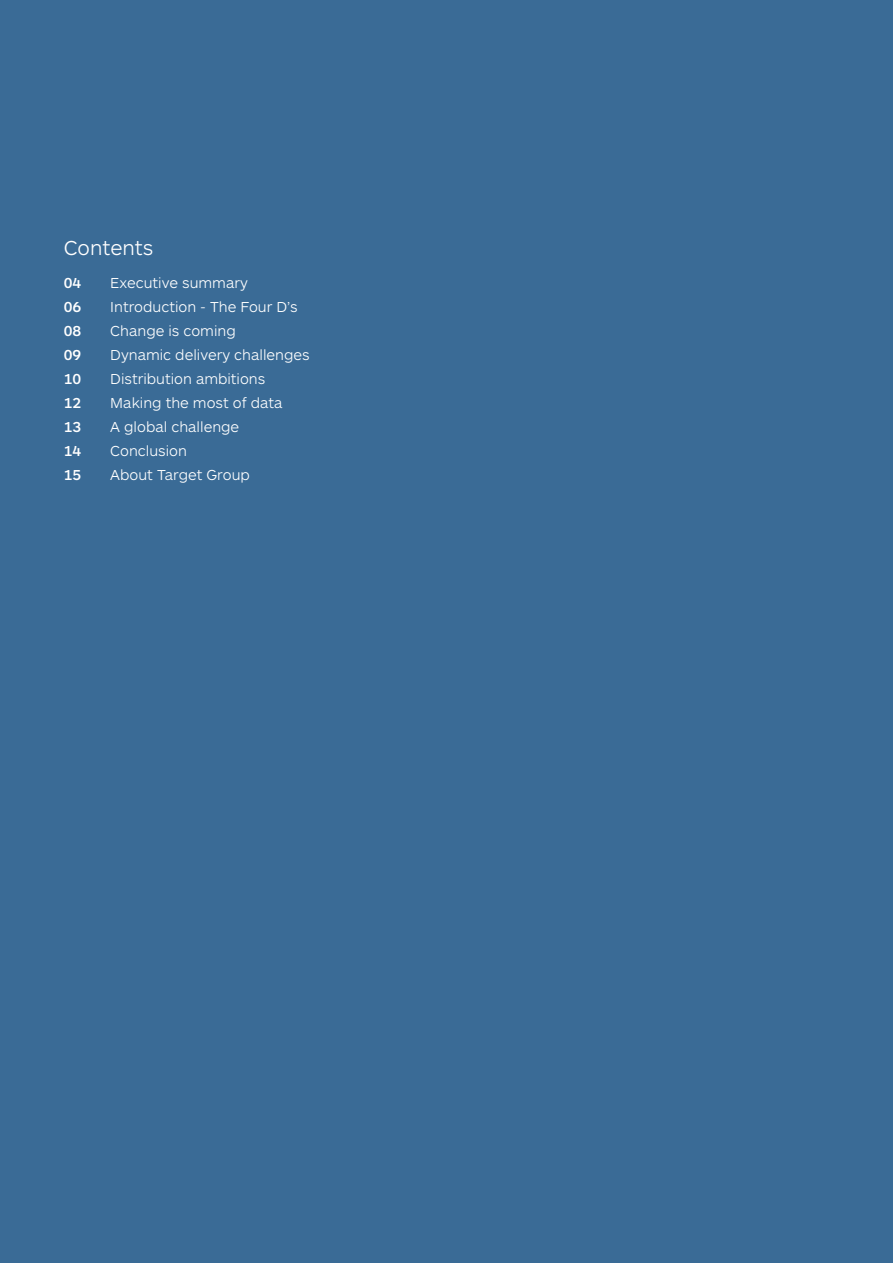
<style>
.page{position:relative;width:893px;height:1263px;background:#3a6b96}
.page>*{position:absolute;margin:0;border:0;box-sizing:border-box;transform-origin:0 0}
.t1{font:300 21px "ARS Maquette Pro";color:#fff}
.t2{font:300 15px "ARS Maquette Pro";color:#fff}
.t3{font:500 15px "ARS Maquette Pro";color:#fff}
</style>
<div class="page">
<h1 class="t1" style="left:64px;top:234px;width:91px">Contents</h1>
<p class="t3" style="left:64px;top:273px;width:19px">04</p>
<p class="t2" style="left:110px;top:273px;width:139px">Executive summary</p>
<p class="t3" style="left:64px;top:297px;width:19px">06</p>
<p class="t2" style="left:110px;top:297px;width:189px">Introduction - The Four D’s</p>
<p class="t3" style="left:64px;top:321px;width:19px">08</p>
<p class="t2" style="left:110px;top:321px;width:127px">Change is coming</p>
<p class="t3" style="left:64px;top:345px;width:19px">09</p>
<p class="t2" style="left:110px;top:345px;width:201px">Dynamic delivery challenges</p>
<p class="t3" style="left:64px;top:369px;width:19px">10</p>
<p class="t2" style="left:110px;top:369px;width:157px">Distribution ambitions</p>
<p class="t3" style="left:64px;top:393px;width:19px">12</p>
<p class="t2" style="left:110px;top:393px;width:174px">Making the most of data</p>
<p class="t3" style="left:64px;top:417px;width:19px">13</p>
<p class="t2" style="left:110px;top:417px;width:130px">A global challenge</p>
<p class="t3" style="left:64px;top:441px;width:19px">14</p>
<p class="t2" style="left:110px;top:441px;width:78px">Conclusion</p>
<p class="t3" style="left:64px;top:465px;width:19px">15</p>
<p class="t2" style="left:110px;top:465px;width:141px">About Target Group</p>
</div>
